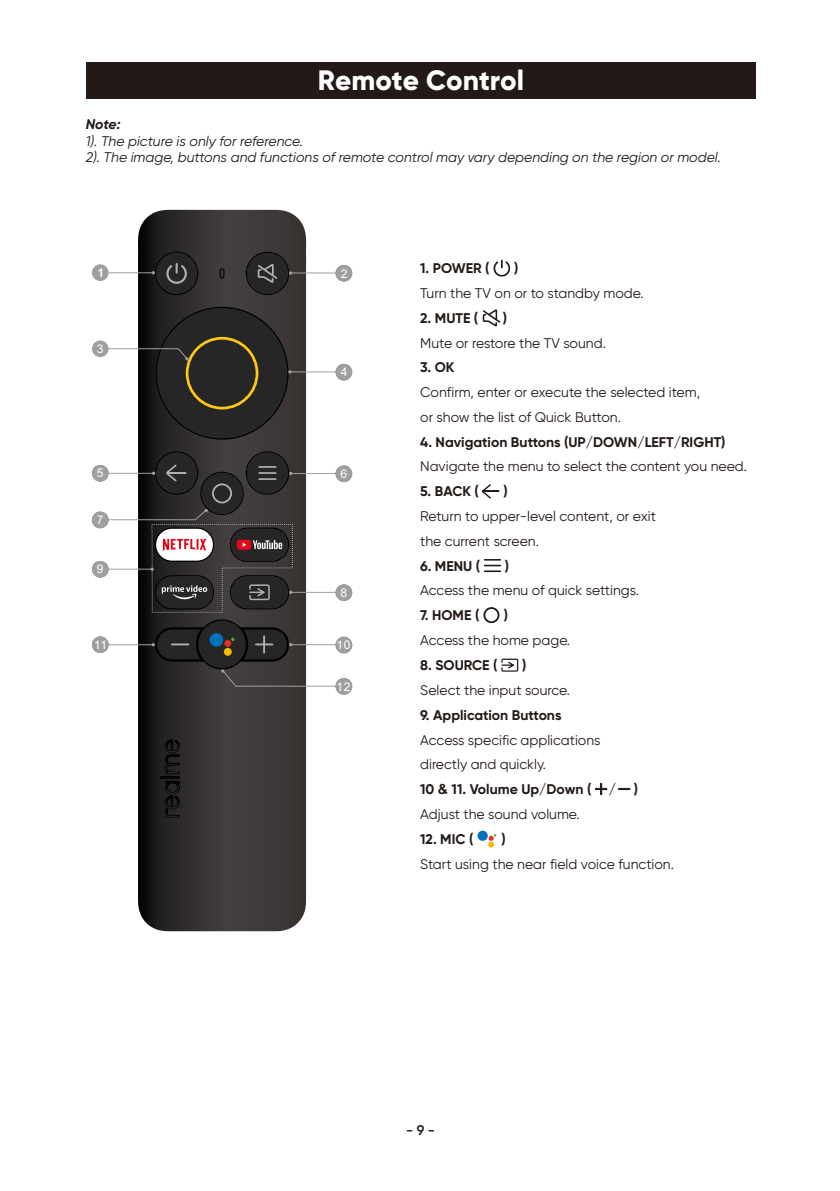
<style>
.page{position:relative;width:840px;height:1191px;background:#fff}
.page>*{position:absolute;margin:0;border:0;box-sizing:border-box;transform-origin:0 0}
.t1{font:800 28px "Gilroy";color:#fff}
.t2{font:14px/24.4px "Gilroy";color:#231916}
.t3{font:700 14px "Gilroy";color:#231916}
.t4{font:italic 14px/16.2px "Gilroy";color:#1f1a17}
.t5{font:italic 700 14px "Gilroy";color:#1f1a17}
.t6{font:600 14px "Gilroy";color:#231916}
.t7{font:12px "Arial";letter-spacing:-.265em;color:#fff}
.s1{font-weight:700}
.s2{font-family:"Arial";font-weight:700}
</style>
<div class="page">
<div style="left:86px;top:62px;width:669px;height:37px;background:#231916"></div>
<svg style="left:138px;top:210px;width:168px;height:721px;background:#353130"></svg>
<div style="left:155px;top:451px;width:43px;height:43px;border:1px solid #000;border-radius:50%"></div>
<div style="left:156px;top:452px;width:41px;height:41px;background:#262627;border-radius:50%"></div>
<div style="left:155px;top:252px;width:43px;height:43px;border:1px solid #000;border-radius:50%"></div>
<div style="left:156px;top:253px;width:41px;height:41px;background:#262627;border-radius:50%"></div>
<div style="left:200px;top:472px;width:43px;height:43px;border:1px solid #000;border-radius:50%"></div>
<div style="left:201px;top:473px;width:41px;height:41px;background:#262627;border-radius:50%"></div>
<div style="left:155px;top:307px;width:133px;height:133px;background:#262627;border-radius:50%"></div>
<div style="left:219px;top:268px;width:5px;height:10px;border:1px solid #000;border-radius:2px"></div>
<div style="left:246px;top:451px;width:43px;height:43px;border:1px solid #000;border-radius:50%"></div>
<div style="left:247px;top:452px;width:41px;height:41px;background:#262627;border-radius:50%"></div>
<div style="left:246px;top:252px;width:43px;height:43px;border:1px solid #000;border-radius:50%"></div>
<div style="left:247px;top:253px;width:41px;height:41px;background:#262627;border-radius:50%"></div>
<svg style="left:258px;top:466px;width:18px;height:14px"></svg>
<div style="left:212px;top:483px;width:20px;height:20px;border:2px solid #b3b0af;border-radius:50%"></div>
<svg style="left:257px;top:264px;width:20px;height:19px"></svg>
<svg style="left:166px;top:263px;width:21px;height:21px"></svg>
<svg style="left:166px;top:464px;width:20px;height:17px"></svg>
<svg style="left:160px;top:739px;width:20px;height:78px;background:#1b1919"></svg>
<hr style="left:108px;top:272px;width:46px;height:1px;background:#9f9fa0">
<div style="left:92px;top:264px;width:16px;height:17px;background:#9f9fa0;border:1px solid #9f9fa0;border-radius:50%"></div>
<hr style="left:291px;top:272px;width:46px;height:1px;background:#9f9fa0">
<div style="left:335px;top:265px;width:17px;height:16px;background:#9f9fa0;border:1px solid #9f9fa0;border-radius:50%"></div>
<svg style="left:106px;top:337px;width:152px;height:72px"></svg>
<div style="left:92px;top:340px;width:16px;height:17px;background:#9f9fa0;border:1px solid #9f9fa0;border-radius:50%"></div>
<hr style="left:288px;top:371px;width:48px;height:1px;background:#9f9fa0">
<div style="left:335px;top:364px;width:17px;height:16px;background:#9f9fa0;border:1px solid #9f9fa0;border-radius:50%"></div>
<hr style="left:108px;top:473px;width:47px;height:1px;background:#9f9fa0">
<div style="left:92px;top:465px;width:16px;height:16px;background:#9f9fa0;border:1px solid #9f9fa0;border-radius:50%"></div>
<hr style="left:289px;top:473px;width:48px;height:1px;background:#9f9fa0">
<div style="left:335px;top:465px;width:17px;height:17px;background:#9f9fa0;border:1px solid #9f9fa0;border-radius:50%"></div>
<div style="left:92px;top:511px;width:16px;height:17px;background:#9f9fa0;border:1px solid #9f9fa0;border-radius:50%"></div>
<div style="left:92px;top:561px;width:16px;height:16px;background:#9f9fa0;border:1px solid #9f9fa0;border-radius:50%"></div>
<div style="left:335px;top:584px;width:17px;height:17px;background:#9f9fa0;border:1px solid #9f9fa0;border-radius:50%"></div>
<div style="left:92px;top:636px;width:16px;height:17px;background:#9f9fa0;border:1px solid #9f9fa0;border-radius:50%"></div>
<div style="left:335px;top:636px;width:17px;height:17px;background:#9f9fa0;border:1px solid #9f9fa0;border-radius:50%"></div>
<div style="left:335px;top:678px;width:17px;height:16px;background:#9f9fa0;border:1px solid #9f9fa0;border-radius:50%"></div>
<svg style="left:107px;top:508px;width:230px;height:179px"></svg>
<svg style="left:484px;top:559px;width:17px;height:13px"></svg>
<div style="left:483px;top:607px;width:16px;height:16px;border:2px solid #231916;border-radius:50%"></div>
<svg style="left:482px;top:309px;width:18px;height:17px"></svg>
<svg style="left:493px;top:260px;width:18px;height:17px"></svg>
<svg style="left:501px;top:658px;width:17px;height:13px"></svg>
<svg style="left:482px;top:484px;width:17px;height:14px"></svg>
<svg style="left:595px;top:783px;width:11px;height:12px"></svg>
<svg style="left:618px;top:788px;width:11px;height:2px"></svg>
<svg style="left:488px;top:834px;width:8px;height:13px"></svg>
<div style="left:477px;top:830px;width:10px;height:11px;background:#0072bd;border-radius:50%"></div>
<h1 class="t1" style="left:318px;top:67px;width:207px">Remote Control</h1>
<p class="t5" style="left:86px;top:118px;width:36px">Note:</p>
<p class="t4" style="left:86px;top:133px;width:636px">1). The picture is only for reference.<br>2). The image, buttons and functions of remote control may vary depending on the region or model.</p>
<p class="t7" style="left:97px;top:268px;width:8px">1</p>
<p class="t7" style="left:340px;top:269px;width:8px">2</p>
<p class="t7" style="left:97px;top:344px;width:8px">3</p>
<p class="t7" style="left:340px;top:368px;width:8px">4</p>
<p class="t7" style="left:97px;top:469px;width:8px">5</p>
<p class="t7" style="left:336px;top:469px;width:16px">164</p>
<p class="t7" style="left:93px;top:515px;width:16px">173</p>
<p class="t7" style="left:97px;top:564px;width:8px">59</p>
<p class="t7" style="left:336px;top:588px;width:16px">184</p>
<p class="t7" style="left:94px;top:640px;width:15px">151</p>
<p class="t7" style="left:336px;top:640px;width:16px">1 40</p>
<p class="t7" style="left:336px;top:682px;width:16px">1 62</p>
<p class="t3" style="left:420px;top:262px;width:71px">1. POWER (</p>
<p class="t3" style="left:514px;top:262px;width:6px">)</p>
<p class="t2" style="left:420px;top:281px;width:225px">Turn the TV on or to standby mode.</p>
<p class="t3" style="left:420px;top:311px;width:60px">2. MUTE (</p>
<p class="t3" style="left:502px;top:311px;width:6px">)</p>
<p class="t2" style="left:420px;top:331px;width:187px">Mute or restore the TV sound.</p>
<p class="t3" style="left:420px;top:361px;width:36px">3. OK</p>
<p class="t2" style="left:420px;top:381px;width:281px">Confirm, enter or execute the selected item, or show the list of Quick Button.</p>
<p class="t3" style="left:420px;top:435px;width:307px">4. Navigation Buttons (UP/DOWN/LEFT/RIGHT)</p>
<p class="t2" style="left:420px;top:455px;width:328px">Navigate the menu to select the content you need.</p>
<p class="t3" style="left:420px;top:485px;width:60px">5. BACK (</p>
<p class="t3" style="left:503px;top:485px;width:6px">)</p>
<p class="t2" style="left:420px;top:505px;width:237px">Return to upper-level content, or exit the current screen.</p>
<p class="t3" style="left:420px;top:559px;width:61px">6. MENU (</p>
<p class="t3" style="left:504px;top:559px;width:6px">)</p>
<p class="t2" style="left:420px;top:579px;width:220px">Access the menu of quick settings.</p>
<p class="t3" style="left:420px;top:609px;width:61px">7. HOME (</p>
<p class="t3" style="left:503px;top:609px;width:6px">)</p>
<p class="t2" style="left:420px;top:629px;width:151px">Access the home page.</p>
<p class="t3" style="left:420px;top:659px;width:79px">8. SOURCE (</p>
<p class="t3" style="left:521px;top:659px;width:6px">)</p>
<p class="t2" style="left:420px;top:678px;width:151px">Select the input source.</p>
<p class="t3" style="left:420px;top:708px;width:143px">9. Application Buttons</p>
<p class="t2" style="left:420px;top:728px;width:182px">Access specific applications directly and quickly.<br><span class="s1">10</span> <span class="s2">&amp;</span> <span class="s1">11. Volume Up/Down (</span></p>
<p class="t3" style="left:608px;top:782px;width:9px">/</p>
<p class="t3" style="left:633px;top:782px;width:6px">)</p>
<p class="t2" style="left:420px;top:802px;width:161px">Adjust the sound volume.</p>
<p class="t3" style="left:420px;top:832px;width:55px">12. MIC (</p>
<p class="t3" style="left:501px;top:832px;width:6px">)</p>
<p class="t2" style="left:420px;top:852px;width:255px">Start using the near field voice function.</p>
<p class="t6" style="left:406px;top:1123px;width:30px">- 9 -</p>
</div>
